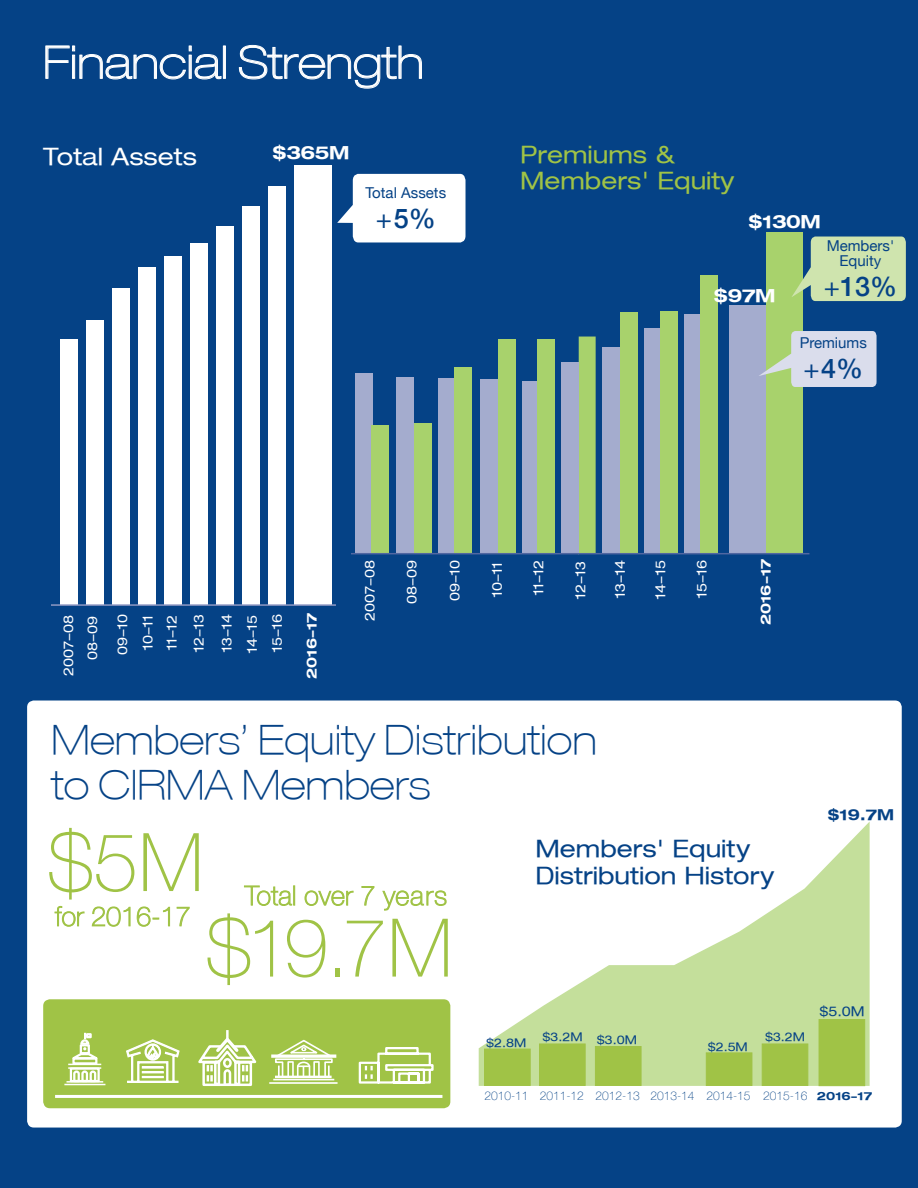
<style>
.page{position:relative;width:918px;height:1188px;background:#054286}
.page>*{position:absolute;margin:0;border:0;box-sizing:border-box;transform-origin:0 0}
.t1{font:100 81px "Helvetica Neue LT";color:#a0c346}
.t2{font:100 expanded 45px "Helvetica Neue LT";color:#fff}
.t3{font:100 expanded 40.5px "Helvetica Neue LT";color:#054286}
.t4{font:500 27px "Helvetica Neue";color:#054286}
.t5{font:expanded 24px/27px "Helvetica Neue LT";color:#054286}
.t6{font:expanded 24px/25.5px "Helvetica Neue LT";color:#a0c346}
.t7{font:expanded 24px "Helvetica Neue LT";color:#fff}
.t8{font:700 expanded 18px "Helvetica Neue LT";letter-spacing:-.025em;color:#fff}
.t9{font:15px/15px "Helvetica Neue";color:#054286;text-align:center}
.t10{font:700 expanded 15px "Helvetica Neue LT";color:#054286}
.t11{font:expanded 13.5px "Helvetica Neue LT";letter-spacing:-.01em;color:#fff}
.t12{font:700 expanded 13.5px "Helvetica Neue LT";color:#fff}
.t13{font:expanded 13.5px "Helvetica Neue LT";color:#054286}
.t14{font:100 12px "Helvetica Neue LT";color:#054286}
.t15{font:expanded 12px "Helvetica Neue LT";color:#054286}
.t16{font:700 expanded 11.25px "Helvetica Neue LT";color:#054286}
.s1{font-weight:400}
</style>
<div class="page">
<div style="left:27px;top:701px;width:875px;height:427px;background:#fff;border-radius:7px"></div>
<div style="left:43px;top:999px;width:407px;height:109px;background:#a0c346;border-radius:7px"></div>
<svg style="left:45px;top:45px;width:177px;height:35px"></svg>
<div style="left:223px;top:46px;width:3px;height:33px;border:1px solid #fff"></div>
<svg style="left:239px;top:45px;width:183px;height:44px"></svg>
<svg style="left:198px;top:1030px;width:59px;height:56px"></svg>
<hr style="left:273px;top:1079px;width:61px;height:1px;background:#fff">
<hr style="left:269px;top:1082px;width:69px;height:2px;background:#fff">
<svg style="left:271px;top:1039px;width:66px;height:40px"></svg>
<svg style="left:358px;top:1047px;width:76px;height:37px"></svg>
<svg style="left:126px;top:1039px;width:54px;height:44px"></svg>
<svg style="left:54px;top:906px;width:31px;height:21px"></svg>
<svg style="left:92px;top:906px;width:78px;height:21px"></svg>
<svg style="left:176px;top:907px;width:14px;height:20px"></svg>
<svg style="left:244px;top:885px;width:48px;height:21px"></svg>
<div style="left:293px;top:886px;width:2px;height:20px;border:1px solid #a0c346"></div>
<svg style="left:304px;top:890px;width:50px;height:16px"></svg>
<svg style="left:361px;top:886px;width:14px;height:20px"></svg>
<svg style="left:382px;top:890px;width:65px;height:21px"></svg>
<hr style="left:66px;top:1081px;width:37px;height:2px;background:#fff">
<hr style="left:64px;top:1084px;width:41px;height:1px;background:#fff">
<hr style="left:68px;top:1064px;width:33px;height:1px;background:#fff">
<hr style="left:68px;top:1067px;width:33px;height:2px;background:#fff">
<div style="left:70px;top:1067px;width:30px;height:15px;border:2px solid #fff"></div>
<svg style="left:71px;top:1033px;width:33px;height:50px"></svg>
<hr style="left:55px;top:1095px;width:387px;height:3px;background:#fff">
<div style="left:60px;top:339px;width:18px;height:266px;background:#fff"></div>
<div style="left:86px;top:320px;width:18px;height:285px;background:#fff"></div>
<div style="left:112px;top:288px;width:18px;height:317px;background:#fff"></div>
<div style="left:138px;top:267px;width:18px;height:338px;background:#fff"></div>
<div style="left:164px;top:256px;width:18px;height:349px;background:#fff"></div>
<div style="left:216px;top:226px;width:18px;height:379px;background:#fff"></div>
<div style="left:242px;top:207px;width:18px;height:398px;background:#fff"></div>
<div style="left:268px;top:186px;width:18px;height:419px;background:#fff"></div>
<div style="left:294px;top:165px;width:38px;height:440px;background:#fff"></div>
<div style="left:190px;top:243px;width:18px;height:362px;background:#fff"></div>
<svg style="left:337px;top:174px;width:129px;height:68px;background:#e2e9f1"></svg>
<hr style="left:51px;top:604px;width:285px;height:2px;background:#9099c3">
<div style="left:522px;top:381px;width:18px;height:172px;background:#a4acce"></div>
<div style="left:480px;top:380px;width:18px;height:173px;background:#a4acce"></div>
<div style="left:438px;top:378px;width:18px;height:175px;background:#a4acce"></div>
<div style="left:396px;top:378px;width:18px;height:175px;background:#a4acce"></div>
<div style="left:355px;top:374px;width:18px;height:179px;background:#a4acce"></div>
<div style="left:537px;top:339px;width:18px;height:214px;background:#a8d26c"></div>
<div style="left:454px;top:368px;width:18px;height:185px;background:#a8d26c"></div>
<div style="left:414px;top:423px;width:17px;height:130px;background:#a8d26c"></div>
<div style="left:372px;top:425px;width:17px;height:128px;background:#a8d26c"></div>
<div style="left:578px;top:337px;width:18px;height:216px;background:#a8d26c"></div>
<div style="left:602px;top:347px;width:18px;height:206px;background:#a4acce"></div>
<div style="left:620px;top:312px;width:17px;height:241px;background:#a8d26c"></div>
<div style="left:644px;top:329px;width:18px;height:224px;background:#a4acce"></div>
<div style="left:660px;top:311px;width:18px;height:242px;background:#a8d26c"></div>
<div style="left:684px;top:315px;width:18px;height:238px;background:#a4acce"></div>
<div style="left:700px;top:276px;width:18px;height:277px;background:#a8d26c"></div>
<div style="left:730px;top:305px;width:37px;height:248px;background:#a4acce"></div>
<div style="left:767px;top:232px;width:36px;height:321px;background:#a8d26c"></div>
<div style="left:562px;top:362px;width:17px;height:191px;background:#a4acce"></div>
<svg style="left:759px;top:331px;width:118px;height:56px"></svg>
<svg style="left:479px;top:822px;width:391px;height:264px"></svg>
<div style="left:484px;top:1049px;width:47px;height:37px;background:#a0c346;border:1px solid #a0c346"></div>
<div style="left:539px;top:1044px;width:47px;height:42px;background:#a0c346;border:1px solid #a0c346"></div>
<div style="left:595px;top:1046px;width:46px;height:40px;background:#a0c346"></div>
<div style="left:706px;top:1053px;width:46px;height:33px;background:#a0c346"></div>
<div style="left:762px;top:1044px;width:46px;height:42px;background:#a0c346"></div>
<div style="left:819px;top:1019px;width:46px;height:67px;background:#a0c346"></div>
<div style="left:498px;top:340px;width:18px;height:213px;background:#a8d26c"></div>
<hr style="left:351px;top:553px;width:458px;height:1px;background:#5167a1">
<svg style="left:792px;top:237px;width:114px;height:64px;background:#c0d9a5"></svg>
<p class="t2" style="left:43px;top:36px;width:382px">Financial Strength</p>
<p class="t7" style="left:43px;top:142px;width:155px">Total Assets</p>
<p class="t8" style="left:272px;top:141px;width:79px">$365M</p>
<p class="t9" style="left:365px;top:187px;width:82px">Total Assets</p>
<p class="t4" style="left:376px;top:197px;width:61px"><span class="s1">+</span>5%</p>
<p class="t6" style="left:520px;top:141px;width:216px">Premiums &amp;<br>Members' Equity</p>
<p class="t8" style="left:748px;top:210px;width:74px">$130M</p>
<p class="t8" style="left:714px;top:284px;width:64px">$97M</p>
<p class="t9" style="left:827px;top:239px;width:69px">Members'<br>Equity</p>
<p class="t4" style="left:824px;top:264px;width:75px"><span class="s1">+</span>13%</p>
<p class="t9" style="left:800px;top:336px;width:69px">Premiums</p>
<p class="t4" style="left:803px;top:346px;width:61px"><span class="s1">+</span>4%</p>
<p class="t11" style="left:60px;top:676px;width:63px;rotate:-90deg">2007-08</p>
<p class="t12" style="left:303px;top:679px;width:68px;rotate:-90deg">2016-17</p>
<p class="t11" style="left:84px;top:660px;width:46px;rotate:-90deg">08-09</p>
<p class="t11" style="left:114px;top:655px;width:43px;rotate:-90deg">09-10</p>
<p class="t11" style="left:139px;top:650px;width:37px;rotate:-90deg">10-11</p>
<p class="t11" style="left:163px;top:650px;width:37px;rotate:-90deg">11-12</p>
<p class="t11" style="left:190px;top:652px;width:40px;rotate:-90deg">12-13</p>
<p class="t11" style="left:218px;top:652px;width:40px;rotate:-90deg">13-14</p>
<p class="t11" style="left:244px;top:653px;width:40px;rotate:-90deg">14-15</p>
<p class="t11" style="left:269px;top:652px;width:40px;rotate:-90deg">15-16</p>
<p class="t11" style="left:361px;top:621px;width:63px;rotate:-90deg">2007-08</p>
<p class="t12" style="left:757px;top:625px;width:68px;rotate:-90deg">2016-17</p>
<p class="t11" style="left:403px;top:604px;width:46px;rotate:-90deg">08-09</p>
<p class="t11" style="left:446px;top:601px;width:43px;rotate:-90deg">09-10</p>
<p class="t11" style="left:489px;top:597px;width:37px;rotate:-90deg">10-11</p>
<p class="t11" style="left:530px;top:595px;width:37px;rotate:-90deg">11-12</p>
<p class="t11" style="left:572px;top:599px;width:40px;rotate:-90deg">12-13</p>
<p class="t11" style="left:612px;top:598px;width:40px;rotate:-90deg">13-14</p>
<p class="t11" style="left:652px;top:599px;width:40px;rotate:-90deg">14-15</p>
<p class="t11" style="left:693px;top:598px;width:40px;rotate:-90deg">15-16</p>
<p class="t3" style="left:51px;top:716px;width:547px">Members’ Equity Distribution</p>
<p class="t3" style="left:51px;top:761px;width:381px">to CIRMA Members</p>
<p class="t1" style="left:48px;top:816px;width:157px">$5M</p>
<p class="t1" style="left:207px;top:901px;width:248px">$19.7M</p>
<p class="t5" style="left:536px;top:835px;width:240px">Members' Equity<br>Distribution History</p>
<p class="t15" style="left:486px;top:1035px;width:42px">$2.8M</p>
<p class="t15" style="left:542px;top:1030px;width:42px">$3.2M</p>
<p class="t15" style="left:597px;top:1032px;width:42px">$3.0M</p>
<p class="t15" style="left:708px;top:1039px;width:41px">$2.5M</p>
<p class="t15" style="left:765px;top:1030px;width:41px">$3.2M</p>
<p class="t10" style="left:827px;top:805px;width:68px">$19.7M</p>
<p class="t13" style="left:819px;top:1003px;width:47px">$5.0M</p>
<p class="t14" style="left:484px;top:1089px;width:46px">2010-11</p>
<p class="t14" style="left:540px;top:1089px;width:46px">2011-12</p>
<p class="t14" style="left:595px;top:1089px;width:46px">2012-13</p>
<p class="t14" style="left:650px;top:1089px;width:46px">2013-14</p>
<p class="t14" style="left:706px;top:1089px;width:46px">2014-15</p>
<p class="t14" style="left:763px;top:1089px;width:46px">2015-16</p>
<p class="t16" style="left:817px;top:1089px;width:57px">2016-17</p>
</div>
